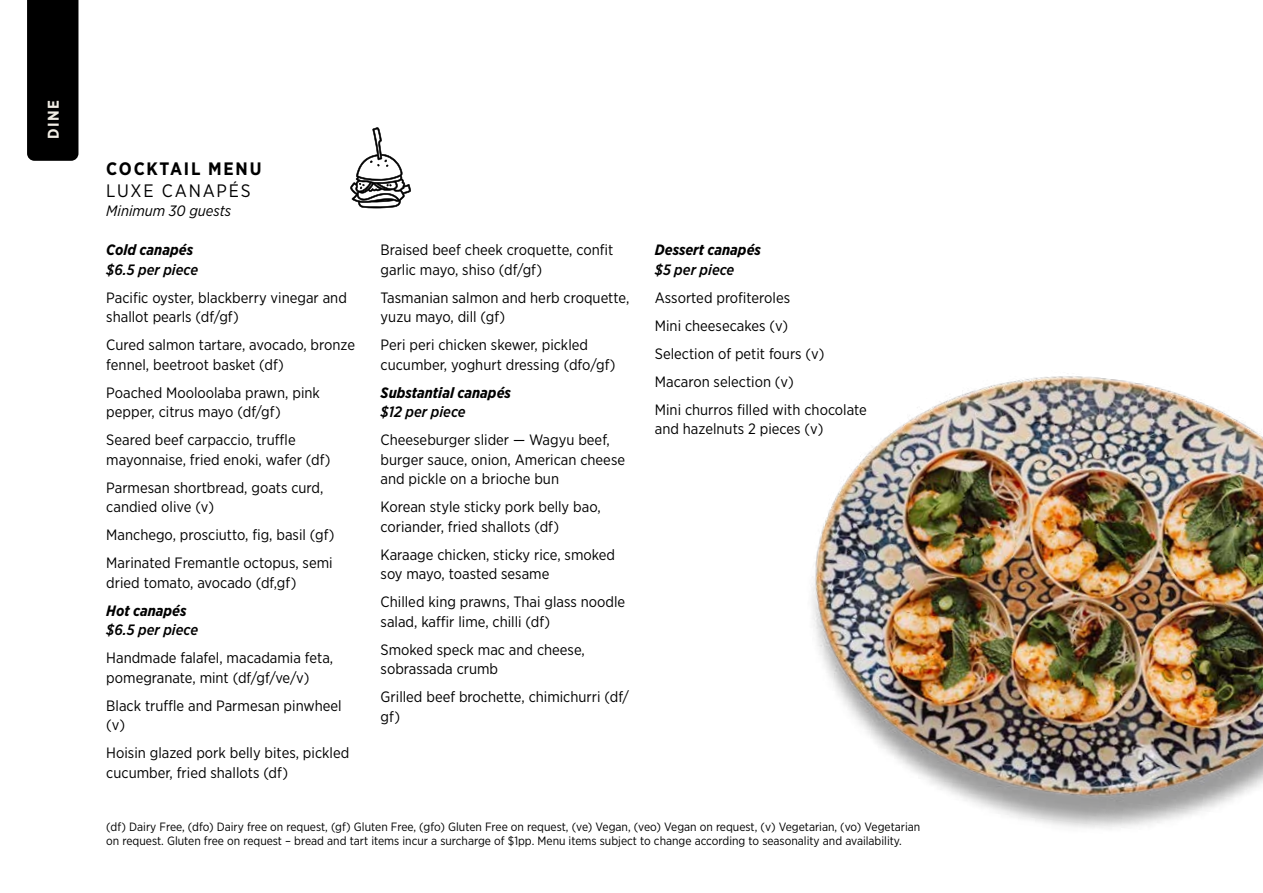
<style>
.page{position:relative;width:1263px;height:893px;background:#fff}
.page>*{position:absolute;margin:0;border:0;box-sizing:border-box;transform-origin:0 0}
.t1{font:700 18px "Gotham Narrow";letter-spacing:.1em;color:#000}
.t2{font:18px "Gotham Narrow";letter-spacing:.1em;color:#000}
.t3{font:700 15.6px "Gotham Narrow";color:#f2eee6}
.t4{font:15px/19.5px "Gotham Narrow";color:#000}
.t5{font:italic 700 15px "Gotham Narrow";color:#000}
.t6{font:italic 500 15px "Gotham Narrow";color:#000}
.t7{font:italic 15px "Gotham Narrow";color:#000}
.t8{font:12px/13.5px "Gotham Narrow";color:#000}
</style>
<div class="page">
<img style="left:812px;top:376px;width:451px;height:453px">
<svg style="left:350px;top:127px;width:61px;height:81px"></svg>
<div style="left:27px;top:0;width:51px;height:161px;background:#000"></div>
<p class="t3" style="left:43px;top:139px;width:41px;rotate:-90deg">DINE</p>
<p class="t1" style="left:106px;top:157px;width:157px">COCKTAIL MENU</p>
<p class="t2" style="left:106px;top:179px;width:146px">LUXE CANAPÉS</p>
<p class="t7" style="left:106px;top:202px;width:126px">Minimum 30 guests</p>
<p class="t5" style="left:106px;top:240px;width:88px">Cold canapés</p>
<p class="t6" style="left:106px;top:260px;width:93px">$6.5 per piece</p>
<p class="t4" style="left:106px;top:288px;width:242px">Pacific oyster, blackberry vinegar and shallot pearls (df/gf)</p>
<p class="t4" style="left:106px;top:335px;width:250px">Cured salmon tartare, avocado, bronze fennel, beetroot basket (df)</p>
<p class="t4" style="left:106px;top:383px;width:215px">Poached Mooloolaba prawn, pink pepper, citrus mayo (df/gf)</p>
<p class="t4" style="left:106px;top:430px;width:226px">Seared beef carpaccio, truffle mayonnaise, fried enoki, wafer (df)</p>
<p class="t4" style="left:106px;top:478px;width:219px">Parmesan shortbread, goats curd, candied olive (v)</p>
<p class="t4" style="left:106px;top:521px;width:230px;line-height:28px">Manchego, prosciutto, fig, basil (gf)<br>Marinated Fremantle octopus, semi</p>
<p class="t4" style="left:106px;top:573px;width:192px">dried tomato, avocado (df,gf)</p>
<p class="t5" style="left:106px;top:601px;width:82px">Hot canapés</p>
<p class="t6" style="left:106px;top:621px;width:93px">$6.5 per piece</p>
<p class="t4" style="left:106px;top:648px;width:228px">Handmade falafel, macadamia feta, pomegranate, mint (df/gf/ve/v)</p>
<p class="t4" style="left:106px;top:696px;width:237px">Black truffle and Parmesan pinwheel (v)</p>
<p class="t4" style="left:106px;top:743px;width:244px">Hoisin glazed pork belly bites, pickled cucumber, fried shallots (df)</p>
<p class="t4" style="left:381px;top:240px;width:234px">Braised beef cheek croquette, confit garlic mayo, shiso (df/gf)</p>
<p class="t4" style="left:381px;top:287px;width:250px">Tasmanian salmon and herb croquette, yuzu mayo, dill (gf)</p>
<p class="t4" style="left:381px;top:335px;width:237px">Peri peri chicken skewer, pickled cucumber, yoghurt dressing (dfo/gf)</p>
<p class="t5" style="left:381px;top:383px;width:132px">Substantial canapés</p>
<p class="t6" style="left:381px;top:403px;width:87px">$12 per piece</p>
<p class="t4" style="left:381px;top:430px;width:246px">Cheeseburger slider — Wagyu beef, burger sauce, onion, American cheese and pickle on a brioche bun</p>
<p class="t4" style="left:381px;top:497px;width:222px">Korean style sticky pork belly bao, coriander, fried shallots (df)</p>
<p class="t4" style="left:381px;top:545px;width:236px">Karaage chicken, sticky rice, smoked soy mayo, toasted sesame</p>
<p class="t4" style="left:381px;top:592px;width:246px">Chilled king prawns, Thai glass noodle salad, kaffir lime, chilli (df)</p>
<p class="t4" style="left:381px;top:640px;width:206px">Smoked speck mac and cheese, sobrassada crumb</p>
<p class="t4" style="left:381px;top:687px;width:250px">Grilled beef brochette, chimichurri (df/ gf)</p>
<p class="t5" style="left:655px;top:240px;width:108px">Dessert canapés</p>
<p class="t6" style="left:655px;top:260px;width:81px">$5 per piece</p>
<p class="t4" style="left:655px;top:283px;width:214px;line-height:28px">Assorted profiteroles<br>Mini cheesecakes (v)<br>Selection of petit fours (v)<br>Macaron selection (v)<br>Mini churros filled with chocolate</p>
<p class="t4" style="left:655px;top:419px;width:170px">and hazelnuts 2 pieces (v)</p>
<p class="t8" style="left:106px;top:820px;width:815px">(df) Dairy Free, (dfo) Dairy free on request, (gf) Gluten Free, (gfo) Gluten Free on request, (ve) Vegan, (veo) Vegan on request, (v) Vegetarian, (vo) Vegetarian on request. Gluten free on request – bread and tart items incur a surcharge of $1pp. Menu items subject to change according to seasonality and availability.</p>
</div>
